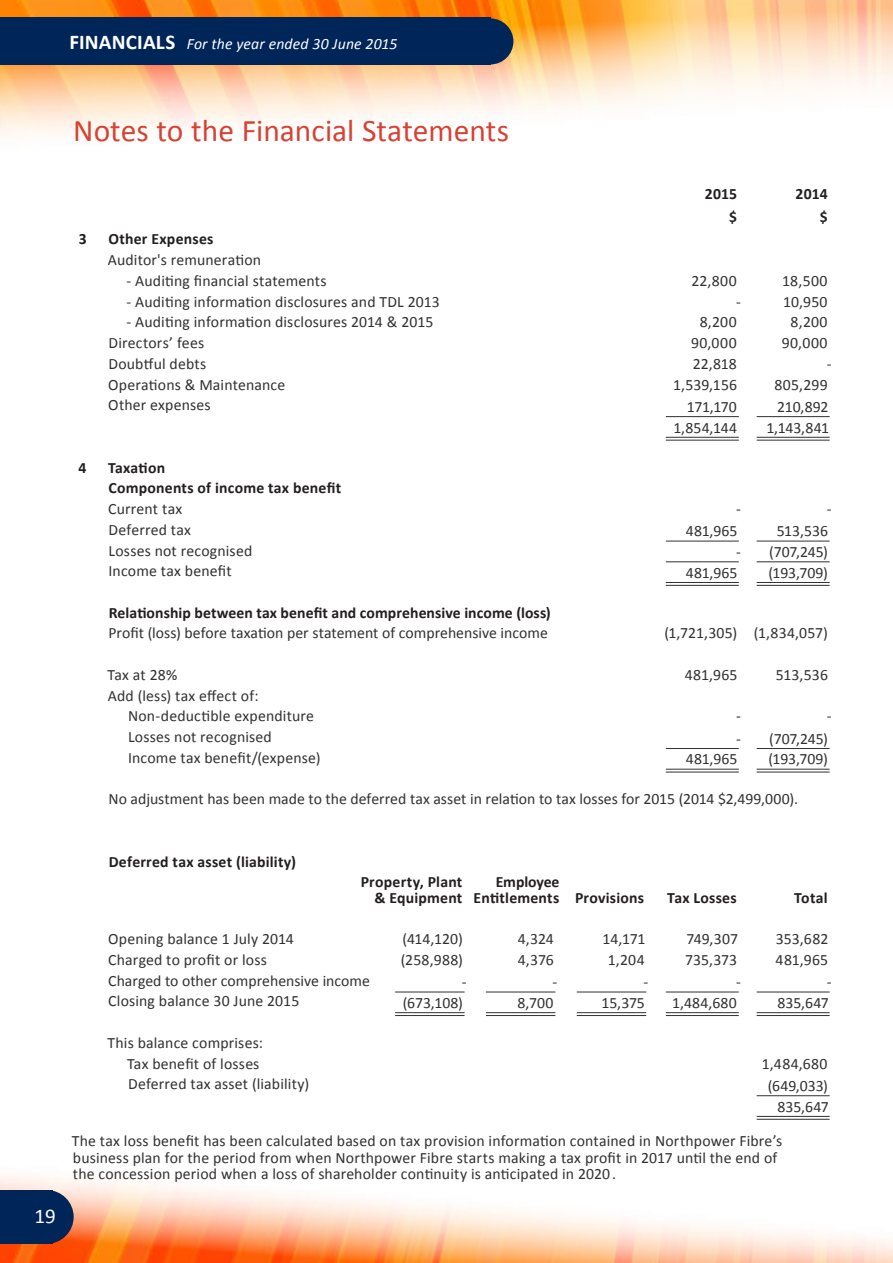
<style>
.page{position:relative;width:893px;height:1263px;background:#fff}
.page>*{position:absolute;margin:0;border:0;box-sizing:border-box;transform-origin:0 0}
.t1{font:31.5px "Calibri";color:#d64234}
.t2{font:21px "Calibri";color:#fff}
.t3{font:15.75px/20.7px "Calibri";letter-spacing:.01em;color:#323031}
.t4{font:700 15.75px/15.3px "Calibri";letter-spacing:.015em;color:#231f20}
.t5{font:italic 15.75px "Calibri";letter-spacing:.005em;color:#fff}
.s1{font-weight:700;font-style:normal;font-size:21px}
</style>
<div class="page">
<svg style="left:0;top:3px;width:520px;height:133px"></svg>
<svg style="left:520px;top:0;width:373px;height:111px"></svg>
<img style="left:0;top:1174px;width:893px;height:89px">
<div style="left:0;top:18px;width:490px;height:47px;background:#002559"></div>
<div style="left:0;top:1190px;width:52px;height:54px;background:#002559"></div>
<div style="left:20px;top:1190px;width:54px;height:54px;background:#002559;border-radius:50%"></div>
<div style="left:467px;top:18px;width:46px;height:46px;background:#002559;border-radius:50%"></div>
<hr style="left:666px;top:416px;width:73px;height:1px;background:#323031">
<hr style="left:757px;top:416px;width:73px;height:1px;background:#323031">
<hr style="left:666px;top:437px;width:73px;height:1px;background:#323031">
<hr style="left:666px;top:440px;width:73px;height:1px;background:#323031">
<hr style="left:757px;top:437px;width:73px;height:1px;background:#323031">
<hr style="left:757px;top:440px;width:73px;height:1px;background:#323031">
<hr style="left:666px;top:541px;width:73px;height:1px;background:#323031">
<hr style="left:757px;top:541px;width:73px;height:1px;background:#323031">
<hr style="left:666px;top:561px;width:73px;height:1px;background:#323031">
<hr style="left:757px;top:561px;width:73px;height:1px;background:#323031">
<hr style="left:666px;top:582px;width:73px;height:1px;background:#323031">
<hr style="left:666px;top:585px;width:73px;height:1px;background:#323031">
<hr style="left:757px;top:582px;width:73px;height:1px;background:#323031">
<hr style="left:757px;top:585px;width:73px;height:1px;background:#323031">
<hr style="left:666px;top:748px;width:73px;height:1px;background:#323031">
<hr style="left:757px;top:748px;width:73px;height:1px;background:#323031">
<hr style="left:666px;top:769px;width:73px;height:1px;background:#323031">
<hr style="left:666px;top:772px;width:73px;height:1px;background:#323031">
<hr style="left:757px;top:769px;width:73px;height:1px;background:#323031">
<hr style="left:757px;top:772px;width:73px;height:1px;background:#323031">
<hr style="left:395px;top:992px;width:70px;height:1px;background:#323031">
<hr style="left:486px;top:992px;width:69px;height:1px;background:#323031">
<hr style="left:577px;top:992px;width:69px;height:1px;background:#323031">
<hr style="left:666px;top:992px;width:73px;height:1px;background:#323031">
<hr style="left:757px;top:992px;width:73px;height:1px;background:#323031">
<hr style="left:395px;top:1012px;width:70px;height:1px;background:#323031">
<hr style="left:395px;top:1015px;width:70px;height:1px;background:#323031">
<hr style="left:486px;top:1012px;width:69px;height:1px;background:#323031">
<hr style="left:486px;top:1015px;width:69px;height:1px;background:#323031">
<hr style="left:577px;top:1012px;width:69px;height:1px;background:#323031">
<hr style="left:577px;top:1015px;width:69px;height:1px;background:#323031">
<hr style="left:666px;top:1012px;width:73px;height:1px;background:#323031">
<hr style="left:666px;top:1015px;width:73px;height:1px;background:#323031">
<hr style="left:757px;top:1012px;width:73px;height:1px;background:#323031">
<hr style="left:757px;top:1015px;width:73px;height:1px;background:#323031">
<hr style="left:757px;top:1095px;width:73px;height:1px;background:#323031">
<hr style="left:757px;top:1116px;width:73px;height:1px;background:#323031">
<hr style="left:757px;top:1119px;width:73px;height:1px;background:#323031">
<p class="t5" style="left:70px;top:33px;width:329px"><span class="s1">FINANCIALS</span> For the year ended 30 June 2015</p>
<h1 class="t1" style="left:73px;top:111px;width:437px">Notes to the Financial Statements</h1>
<p class="t4" style="left:705px;top:186px;width:34px">2015</p>
<p class="t4" style="left:795px;top:186px;width:34px">2014</p>
<p class="t4" style="left:729px;top:209px;width:9px">$</p>
<p class="t4" style="left:820px;top:209px;width:9px">$</p>
<p class="t4" style="left:79px;top:231px;width:9px">3</p>
<p class="t4" style="left:108px;top:231px;width:107px">Other Expenses</p>
<p class="t3" style="left:108px;top:250px;width:155px">Auditor's remuneration</p>
<p class="t3" style="left:127px;top:270px;width:202px">- Auditing financial statements</p>
<p class="t3" style="left:691px;top:270px;width:47px">22,800</p>
<p class="t3" style="left:782px;top:270px;width:47px">18,500</p>
<p class="t3" style="left:127px;top:291px;width:315px">- Auditing information disclosures and TDL 2013</p>
<p class="t3" style="left:736px;top:291px;width:6px">-</p>
<p class="t3" style="left:783px;top:291px;width:46px">10,950</p>
<p class="t3" style="left:127px;top:312px;width:308px">- Auditing information disclosures 2014 &amp; 2015</p>
<p class="t3" style="left:700px;top:312px;width:38px">8,200</p>
<p class="t3" style="left:790px;top:312px;width:38px">8,200</p>
<p class="t3" style="left:108px;top:332px;width:97px">Directors’ fees</p>
<p class="t3" style="left:691px;top:332px;width:47px">90,000</p>
<p class="t3" style="left:782px;top:332px;width:47px">90,000</p>
<p class="t3" style="left:108px;top:353px;width:99px">Doubtful debts</p>
<p class="t3" style="left:693px;top:353px;width:46px">22,818</p>
<p class="t3" style="left:827px;top:353px;width:6px">-</p>
<p class="t3" style="left:108px;top:374px;width:179px">Operations &amp; Maintenance</p>
<p class="t3" style="left:673px;top:374px;width:66px">1,539,156</p>
<p class="t3" style="left:775px;top:374px;width:55px">805,299</p>
<p class="t3" style="left:108px;top:395px;width:104px">Other expenses</p>
<p class="t3" style="left:687px;top:396px;width:51px">171,170</p>
<p class="t3" style="left:777px;top:396px;width:53px">210,892</p>
<p class="t3" style="left:673px;top:417px;width:65px">1,854,144</p>
<p class="t3" style="left:766px;top:417px;width:64px">1,143,841</p>
<p class="t4" style="left:78px;top:460px;width:9px">4</p>
<p class="t4" style="left:108px;top:457px;width:235px;line-height:20.7px">Taxation<br>Components of income tax benefit</p>
<p class="t3" style="left:108px;top:498px;width:75px">Current tax</p>
<p class="t3" style="left:736px;top:498px;width:6px">-</p>
<p class="t3" style="left:827px;top:498px;width:6px">-</p>
<p class="t3" style="left:109px;top:519px;width:84px">Deferred tax</p>
<p class="t3" style="left:686px;top:521px;width:53px">481,965</p>
<p class="t3" style="left:777px;top:521px;width:53px">513,536</p>
<p class="t3" style="left:109px;top:540px;width:145px">Losses not recognised</p>
<p class="t3" style="left:736px;top:541px;width:93px">- (707,245)</p>
<p class="t3" style="left:109px;top:561px;width:125px">Income tax benefit</p>
<p class="t3" style="left:686px;top:562px;width:53px">481,965</p>
<p class="t3" style="left:768px;top:562px;width:61px">(193,709)</p>
<p class="t4" style="left:109px;top:605px;width:444px">Relationship between tax benefit and comprehensive income (loss)</p>
<p class="t3" style="left:109px;top:623px;width:441px">Profit (loss) before taxation per statement of comprehensive income</p>
<p class="t3" style="left:664px;top:623px;width:165px">(1,721,305) (1,834,057)</p>
<p class="t3" style="left:108px;top:664px;width:71px">Tax at 28%</p>
<p class="t3" style="left:685px;top:664px;width:54px">481,965</p>
<p class="t3" style="left:776px;top:664px;width:54px">513,536</p>
<p class="t3" style="left:128px;top:685px;width:187px;text-indent:-20px">Add (less) tax effect of:<br>Non-deductible expenditure</p>
<p class="t3" style="left:736px;top:706px;width:6px">-</p>
<p class="t3" style="left:827px;top:706px;width:6px">-</p>
<p class="t3" style="left:128px;top:727px;width:145px">Losses not recognised</p>
<p class="t3" style="left:736px;top:728px;width:93px">- (707,245)</p>
<p class="t3" style="left:128px;top:747px;width:194px">Income tax benefit/(expense)</p>
<p class="t3" style="left:686px;top:749px;width:53px">481,965</p>
<p class="t3" style="left:768px;top:749px;width:61px">(193,709)</p>
<p class="t3" style="left:109px;top:789px;width:691px">No adjustment has been made to the deferred tax asset in relation to tax losses for 2015 (2014 $2,499,000).</p>
<h2 class="t2" style="left:35px;top:1203px;width:23px">19</h2>
<p class="t4" style="left:109px;top:854px;width:189px">Deferred tax asset (liability)</p>
<p class="t4" style="left:361px;top:874px;width:103px;text-align:right">Property, Plant &amp; Equipment</p>
<p class="t4" style="left:474px;top:874px;width:172px;text-indent:22px">Employee<br>Entitlements Provisions</p>
<p class="t4" style="left:667px;top:890px;width:71px">Tax Losses</p>
<p class="t4" style="left:794px;top:890px;width:35px">Total</p>
<p class="t3" style="left:108px;top:929px;width:187px">Opening balance 1 July 2014</p>
<p class="t3" style="left:403px;top:929px;width:62px">(414,120)</p>
<p class="t3" style="left:518px;top:929px;width:38px">4,324</p>
<p class="t3" style="left:603px;top:929px;width:45px">14,171</p>
<p class="t3" style="left:686px;top:929px;width:53px">749,307</p>
<p class="t3" style="left:776px;top:929px;width:54px">353,682</p>
<p class="t3" style="left:108px;top:949px;width:160px">Charged to profit or loss</p>
<p class="t3" style="left:401px;top:949px;width:64px">(258,988)</p>
<p class="t3" style="left:518px;top:949px;width:37px">4,376</p>
<p class="t3" style="left:608px;top:949px;width:38px">1,204</p>
<p class="t3" style="left:685px;top:949px;width:54px">735,373</p>
<p class="t3" style="left:776px;top:949px;width:54px">481,965</p>
<p class="t3" style="left:108px;top:970px;width:263px">Charged to other comprehensive income</p>
<p class="t3" style="left:462px;top:972px;width:6px">-</p>
<p class="t3" style="left:553px;top:972px;width:6px">-</p>
<p class="t3" style="left:643px;top:972px;width:6px">-</p>
<p class="t3" style="left:736px;top:972px;width:6px">-</p>
<p class="t3" style="left:827px;top:972px;width:6px">-</p>
<p class="t3" style="left:108px;top:991px;width:193px">Closing balance 30 June 2015</p>
<p class="t3" style="left:403px;top:992px;width:62px">(673,108)</p>
<p class="t3" style="left:518px;top:992px;width:37px">8,700</p>
<p class="t3" style="left:601px;top:992px;width:45px">15,375</p>
<p class="t3" style="left:672px;top:992px;width:66px">1,484,680</p>
<p class="t3" style="left:777px;top:992px;width:53px">835,647</p>
<p class="t3" style="left:108px;top:1032px;width:157px;text-align:right">This balance comprises:<br>Tax benefit of losses</p>
<p class="t3" style="left:762px;top:1053px;width:67px">1,484,680</p>
<p class="t3" style="left:128px;top:1074px;width:183px">Deferred tax asset (liability)</p>
<p class="t3" style="left:768px;top:1075px;width:63px;text-align:right">(649,033)<br>835,647</p>
<p class="t3" style="left:72px;top:1133px;width:712px;line-height:16.5px">The tax loss benefit has been calculated based on tax provision information contained in Northpower Fibre’s business plan for the period from when Northpower Fibre starts making a tax profit in 2017 until the end of the concession period when a loss of shareholder continuity is anticipated in 2020 .</p>
</div>
